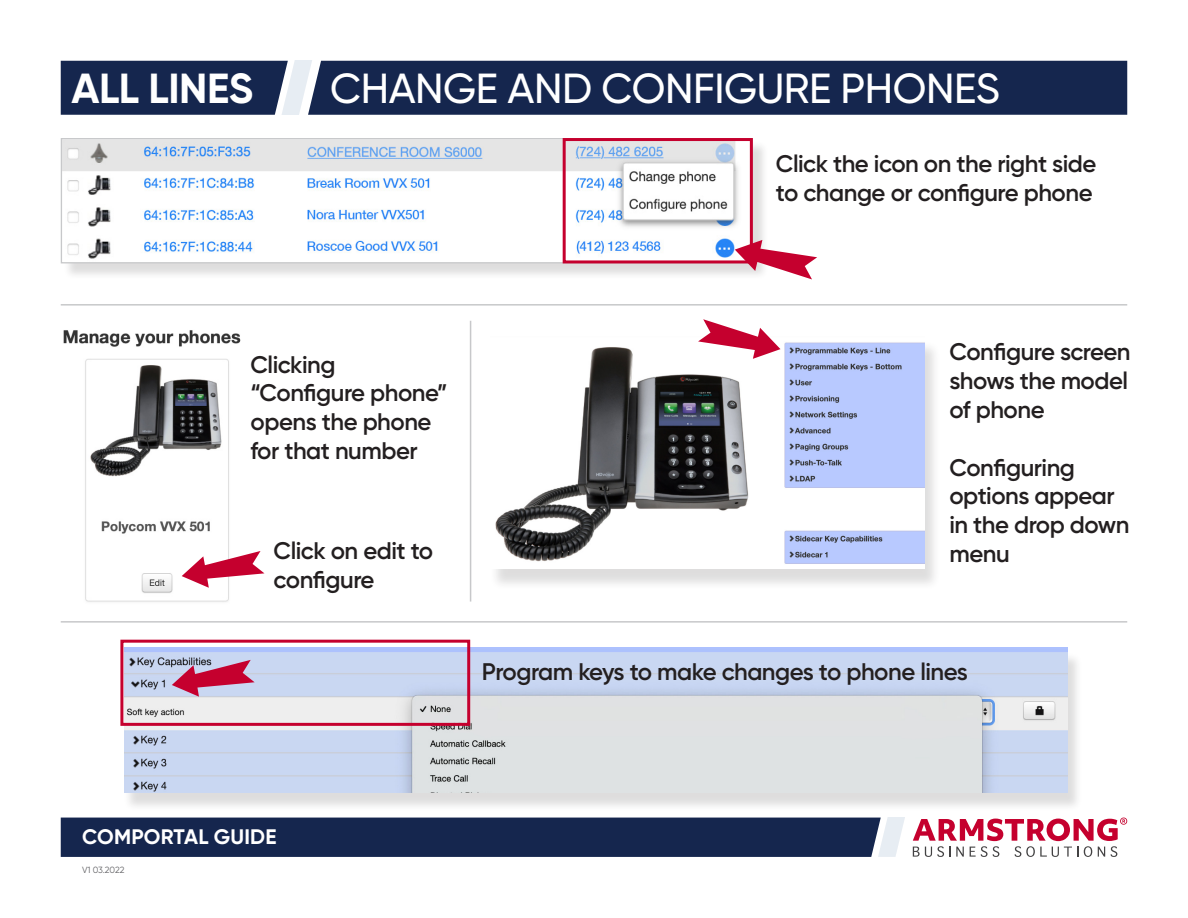
<style>
.page{position:relative;width:1188px;height:918px;background:#fff}
.page>*{position:absolute;margin:0;border:0;box-sizing:border-box;transform-origin:0 0}
.t1{font:500 42px "Gilroy";letter-spacing:-.01em;color:#fff}
.t2{font:700 42px "Gilroy";letter-spacing:-.01em;color:#fff}
.t3{font:600 24px/28.8px "Gilroy";letter-spacing:-.02em;color:#231f20}
.t4{font:700 21px "Gilroy";letter-spacing:.01em;color:#fff}
.t5{font:9px "Gilroy";letter-spacing:-.01em;color:#636366}
</style>
<div class="page">
<svg style="left:61px;top:818px;width:1066px;height:39px;background:#464869"></svg>
<div style="left:63px;top:140px;width:706px;height:140px;background:#231f20;opacity:.15"></div>
<img style="left:63px;top:140px;width:686px;height:121px">
<div style="left:61px;top:138px;width:692px;height:125px;border:1px solid #c7c8ca"></div>
<div style="left:563px;top:138px;width:190px;height:125px;border:3px solid #c5002e"></div>
<svg style="left:735px;top:240px;width:82px;height:39px"></svg>
<img style="left:63px;top:330px;width:178px;height:272px">
<svg style="left:182px;top:551px;width:82px;height:37px"></svg>
<div style="left:489px;top:341px;width:452px;height:250px;background:#231f20;opacity:.15"></div>
<img style="left:490px;top:341px;width:434px;height:228px">
<div style="left:123px;top:652px;width:959px;height:160px;background:#231f20;opacity:.15"></div>
<img style="left:124px;top:648px;width:944px;height:144px">
<div style="left:120px;top:640px;width:350px;height:86px;border:3px solid #c5002e"></div>
<svg style="left:172px;top:660px;width:83px;height:37px;background:#c17395"></svg>
<svg style="left:698px;top:319px;width:82px;height:40px"></svg>
<svg style="left:61px;top:61px;width:247px;height:54px;background:#2d3d61"></svg>
<div style="left:308px;top:61px;width:819px;height:54px;background:#15264e"></div>
<hr style="left:61px;top:304px;width:1066px;height:2px;background:#c7c8ca">
<hr style="left:61px;top:621px;width:1066px;height:2px;background:#c7c8ca">
<hr style="left:470px;top:321px;width:1px;height:281px;background:#c7c8ca">
<p class="t2" style="left:71px;top:62px;width:183px">ALL LINES</p>
<p class="t1" style="left:330px;top:63px;width:672px">CHANGE AND CONFIGURE PHONES</p>
<p class="t3" style="left:776px;top:149px;width:322px">Click the icon on the right side to change or configure phone</p>
<p class="t3" style="left:251px;top:350px;width:199px">Clicking “Configure phone” opens the phone for that number</p>
<p class="t3" style="left:274px;top:536px;width:161px">Click on edit to configure</p>
<p class="t3" style="left:949px;top:338px;width:183px;text-align:justify">Configure screen shows the model of phone</p>
<p class="t3" style="left:949px;top:453px;width:182px">Configuring options appear in the drop down menu</p>
<p class="t3" style="left:482px;top:657px;width:487px">Program keys to make changes to phone lines</p>
<p class="t4" style="left:82px;top:824px;width:196px">COMPORTAL GUIDE</p>
<p class="t5" style="left:82px;top:864px;width:44px">V1 03.2022</p>
</div>
